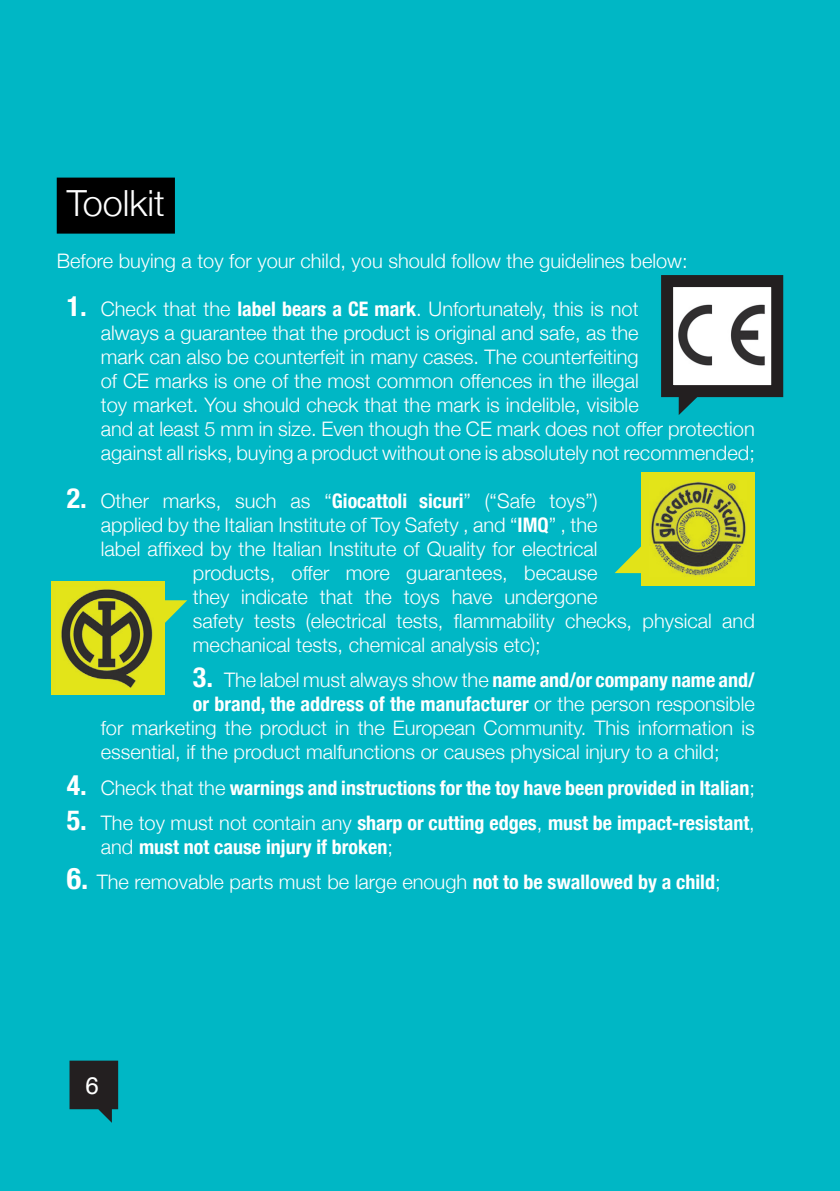
<style>
.page{position:relative;width:840px;height:1191px;background:#fff}
.page>*{position:absolute;margin:0;border:0;box-sizing:border-box;transform-origin:0 0}
.t1{font:300 36px "Helvetica Neue";color:#fff}
.t2{font:24px "Helvetica";color:#fff}
.t3{font:300 20px/24px "Helvetica Neue";color:#fff}
.t4{font:700 condensed 20px/24px "Helvetica Neue";color:#fff}
.s1{font-weight:700;font-stretch:condensed;font-size:28px}
.s2{font-weight:700;font-stretch:condensed}
.s3{font-weight:300;font-stretch:normal}
.s4{font-size:28px}
.s5{font-weight:700;font-stretch:condensed;font-size:30px}
</style>
<div class="page">
<div style="left:0;top:0;width:839px;height:1191px;background:#00b7c5"></div>
<div style="left:57px;top:178px;width:118px;height:56px;background:#000"></div>
<svg style="left:69px;top:1060px;width:49px;height:62px"></svg>
<svg style="left:164px;top:600px;width:23px;height:43px"></svg>
<div style="left:51px;top:581px;width:113px;height:113px;background:#e2e318"></div>
<img style="left:61px;top:589px;width:92px;height:99px">
<svg style="left:615px;top:546px;width:26px;height:27px"></svg>
<div style="left:641px;top:472px;width:113px;height:113px;background:#e2e318"></div>
<img style="left:650px;top:481px;width:96px;height:96px">
<svg style="left:678px;top:397px;width:54px;height:18px"></svg>
<div style="left:666px;top:281px;width:110px;height:110px;background:#fff"></div>
<img style="left:678px;top:304px;width:87px;height:62px">
<div style="left:660px;top:275px;width:122px;height:122px;border:12px solid #231f20"></div>
<h1 class="t1" style="left:67px;top:181px;width:100px">Toolkit</h1>
<p class="t3" style="left:57px;top:248px;width:632px">Before buying a toy for your child, you should follow the guidelines below:</p>
<p class="t3" style="left:101px;top:296px;width:655px;text-indent:-34px"><span class="s1">1.</span> Check that the <span class="s2">label bears a CE mark</span>. Unfortunately, this is not<br>always a guarantee that the product is original and safe, as the<br>mark can also be counterfeit in many cases. The counterfeiting<br>of CE marks is one of the most common offences in the illegal<br>toy market. You should check that the mark is indelible, visible<br>and at least 5 mm in size. Even though the CE mark does not offer protection against all risks, buying a product without one is absolutely not recommended;</p>
<p class="t3" style="left:67px;top:488px;width:532px"><span class="s1">2.</span> Other marks, such as “<span class="s2">Giocattoli sicuri</span>” (“Safe toys”)</p>
<p class="t3" style="left:101px;top:512px;width:498px">applied by the Italian Institute of Toy Safety , and “<span class="s2">IMQ</span>” , the</p>
<p class="t3" style="left:101px;top:536px;width:498px">label affixed by the Italian Institute of Quality for electrical</p>
<p class="t3" style="left:193px;top:560px;width:406px">products, offer more guarantees, because</p>
<p class="t3" style="left:193px;top:584px;width:406px">they indicate that the toys have undergone</p>
<p class="t3" style="left:193px;top:608px;width:563px">safety tests (electrical tests, flammability checks, physical and</p>
<p class="t3" style="left:193px;top:632px;width:349px">mechanical tests, chemical analysis etc);</p>
<p class="t3" style="left:193px;top:667px;width:563px"><span class="s1">3.</span> The label must always show the <span class="s2">name and/or company name and/</span></p>
<p class="t4" style="left:193px;top:691px;width:563px">or brand, the address of the manufacturer <span class="s3">or the person responsible</span></p>
<p class="t3" style="left:101px;top:715px;width:655px">for marketing the product in the European Community. This information is</p>
<p class="t3" style="left:101px;top:739px;width:620px">essential, if the product malfunctions or causes physical injury to a child;</p>
<p class="t4" style="left:67px;top:775px;width:689px"><span class="s4">4.</span> <span class="s3">Check that the</span> warnings and instructions for the toy have been provided in Italian<span class="s3">;</span></p>
<p class="t4" style="left:101px;top:810px;width:655px;text-indent:-34px"><span class="s4">5.</span> <span class="s3">The toy must not contain any</span> sharp or cutting edges<span class="s3">,</span> must be impact-resistant<span class="s3">, and</span> must not cause injury if broken<span class="s3">;</span></p>
<p class="t3" style="left:67px;top:869px;width:655px"><span class="s5">6.</span> The removable parts must be large enough <span class="s2">not to be swallowed by a child</span>;</p>
<p class="t2" style="left:86px;top:1067px;width:15px">6</p>
</div>
